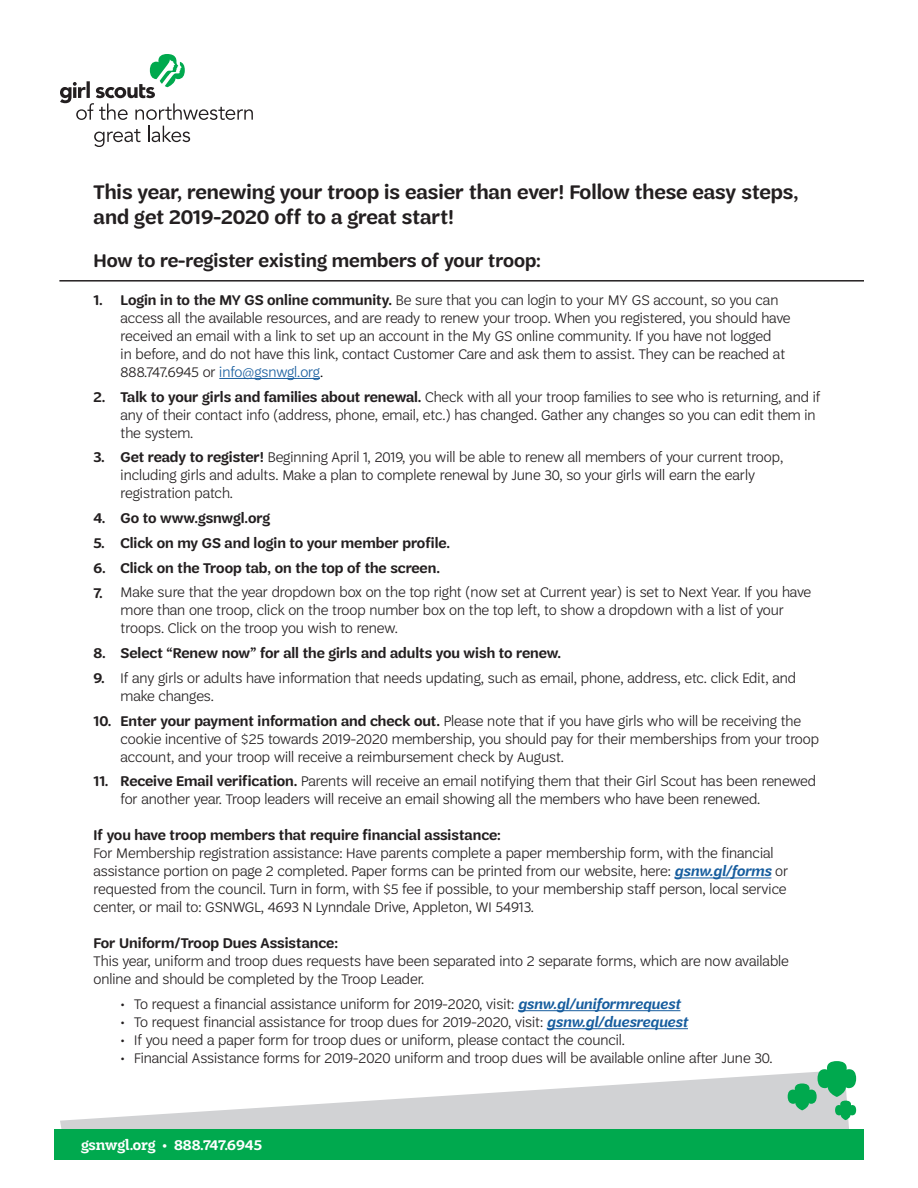
<style>
.page{position:relative;width:918px;height:1188px;background:#fff}
.page>*{position:absolute;margin:0;border:0;box-sizing:border-box;transform-origin:0 0}
.headline{font:600 21px/25.2px "Trefoil Sans";color:#231f20}
.Question{font:600 19.5px "Trefoil Sans";color:#231f20}
.Body{font:300 15px/18px "Trefoil Sans";color:#231f20}
.Body-2{font:600 15px "Trefoil Sans";color:#231f20}
.t1{font:600 15px "Trefoil Slab";color:#fff}
.s1{font-weight:600}
.s2{color:#175d9e}
.s3{color:#000}
.s4{font-weight:600;font-style:italic;color:#175d9e}
</style>
<div class="page">
<hr style="left:219px;top:378px;width:101px;height:1px;background:#175d9e">
<hr style="left:675px;top:878px;width:96px;height:1px;background:#175d9e">
<hr style="left:518px;top:1010px;width:162px;height:1px;background:#175d9e">
<hr style="left:547px;top:1028px;width:141px;height:1px;background:#175d9e">
<svg style="left:94px;top:129px;width:47px;height:18px"></svg>
<svg style="left:148px;top:126px;width:42px;height:16px"></svg>
<svg style="left:60px;top:54px;width:193px;height:66px"></svg>
<svg style="left:60px;top:1073px;width:789px;height:56px;fill:#d1d2d4"></svg>
<svg style="left:788px;top:1061px;width:68px;height:59px"></svg>
<hr style="left:59px;top:280px;width:805px;height:2px;background:#231f20">
<div style="left:54px;top:1129px;width:810px;height:31px;background:#00a94e"></div>
<p class="headline" style="left:94px;top:179px;width:706px">This year, renewing your troop is easier than ever! Follow these easy steps, and get 2019-2020 off to a great start!</p>
<p class="Question" style="left:94px;top:250px;width:449px">How to re-register existing members of your troop:</p>
<p class="Body" style="left:121px;top:291px;width:671px;text-indent:-27px"><span class="s1">1. Login in to the MY GS online community.</span> Be sure that you can login to your MY GS account, so you can access all the available resources, and are ready to renew your troop. When you registered, you should have received an email with a link to set up an account in the My GS online community. If you have not logged<br>in before, and do not have this link, contact Customer Care and ask them to assist. They can be reached at 888.747.6945 or <span class="s2">info@gsnwgl.org</span><span class="s3">.</span></p>
<p class="Body" style="left:121px;top:388px;width:701px;text-indent:-27px"><span class="s1">2. Talk to your girls and families about renewal.</span> Check with all your troop families to see who is returning, and if any of their contact info (address, phone, email, etc.) has changed. Gather any changes so you can edit them in the system.</p>
<p class="Body" style="left:121px;top:449px;width:664px;text-indent:-27px"><span class="s1">3. Get ready to register!</span> Beginning April 1, 2019, you will be able to renew all members of your current troop, including girls and adults. Make a plan to complete renewal by June 30, so your girls will earn the early registration patch.</p>
<p class="Body-2" style="left:94px;top:510px;width:178px">4. Go to www.gsnwgl.org</p>
<p class="Body-2" style="left:94px;top:535px;width:358px">5. Click on my GS and login to your member profile.</p>
<p class="Body-2" style="left:94px;top:559px;width:348px">6. Click on the Troop tab, on the top of the screen.</p>
<p class="Body" style="left:121px;top:584px;width:692px">Make sure that the year dropdown box on the top right (now set at Current year) is set to Next Year. If you have more than one troop, click on the troop number box on the top left, to show a dropdown with a list of your troops. Click on the troop you wish to renew.</p>
<p class="Body-2" style="left:94px;top:645px;width:469px">8. Select “Renew now” for all the girls and adults you wish to renew.</p>
<p class="Body" style="left:121px;top:669px;width:677px">If any girls or adults have information that needs updating, such as email, phone, address, etc. click Edit, and make changes.</p>
<p class="Body" style="left:121px;top:712px;width:700px;text-indent:-27px"><span class="s1">10. Enter your payment information and check out.</span> Please note that if you have girls who will be receiving the cookie incentive of $25 towards 2019-2020 membership, you should pay for their memberships from your troop account, and your troop will receive a reimbursement check by August.</p>
<p class="Body" style="left:121px;top:773px;width:697px;text-indent:-27px"><span class="s1">11. Receive Email verification.</span> Parents will receive an email notifying them that their Girl Scout has been renewed for another year. Troop leaders will receive an email showing all the members who have been renewed.</p>
<p class="Body-2" style="left:94px;top:827px;width:409px">If you have troop members that require financial assistance:</p>
<p class="Body" style="left:94px;top:845px;width:696px">For Membership registration assistance: Have parents complete a paper membership form, with the financial assistance portion on page 2 completed. Paper forms can be printed from our website, here: <span class="s4">gsnw.gl/forms</span> or requested from the council. Turn in form, with $5 fee if possible, to your membership staff person, local service center, or mail to: GSNWGL, 4693 N Lynndale Drive, Appleton, WI 54913.</p>
<p class="Body-2" style="left:94px;top:935px;width:246px">For Uniform/Troop Dues Assistance:</p>
<p class="Body" style="left:94px;top:953px;width:697px">This year, uniform and troop dues requests have been separated into 2 separate forms, which are now available online and should be completed by the Troop Leader.</p>
<p class="Body" style="left:121px;top:995px;width:561px">• To request a financial assistance uniform for 2019-2020, visit: <span class="s4">gsnw.gl/uniformrequest</span></p>
<p class="Body" style="left:121px;top:1013px;width:569px">• To request financial assistance for troop dues for 2019-2020, visit: <span class="s4">gsnw.gl/duesrequest</span></p>
<p class="Body" style="left:121px;top:1031px;width:506px">• If you need a paper form for troop dues or uniform, please contact the council.</p>
<p class="Body" style="left:121px;top:1049px;width:653px">• Financial Assistance forms for 2019-2020 uniform and troop dues will be available online after June 30.</p>
<p class="Body-2" style="left:94px;top:584px;width:11px">7.</p>
<p class="Body-2" style="left:94px;top:670px;width:13px">9.</p>
<p class="t1" style="left:81px;top:1137px;width:183px">gsnwgl.org • 888.747.6945</p>
</div>
